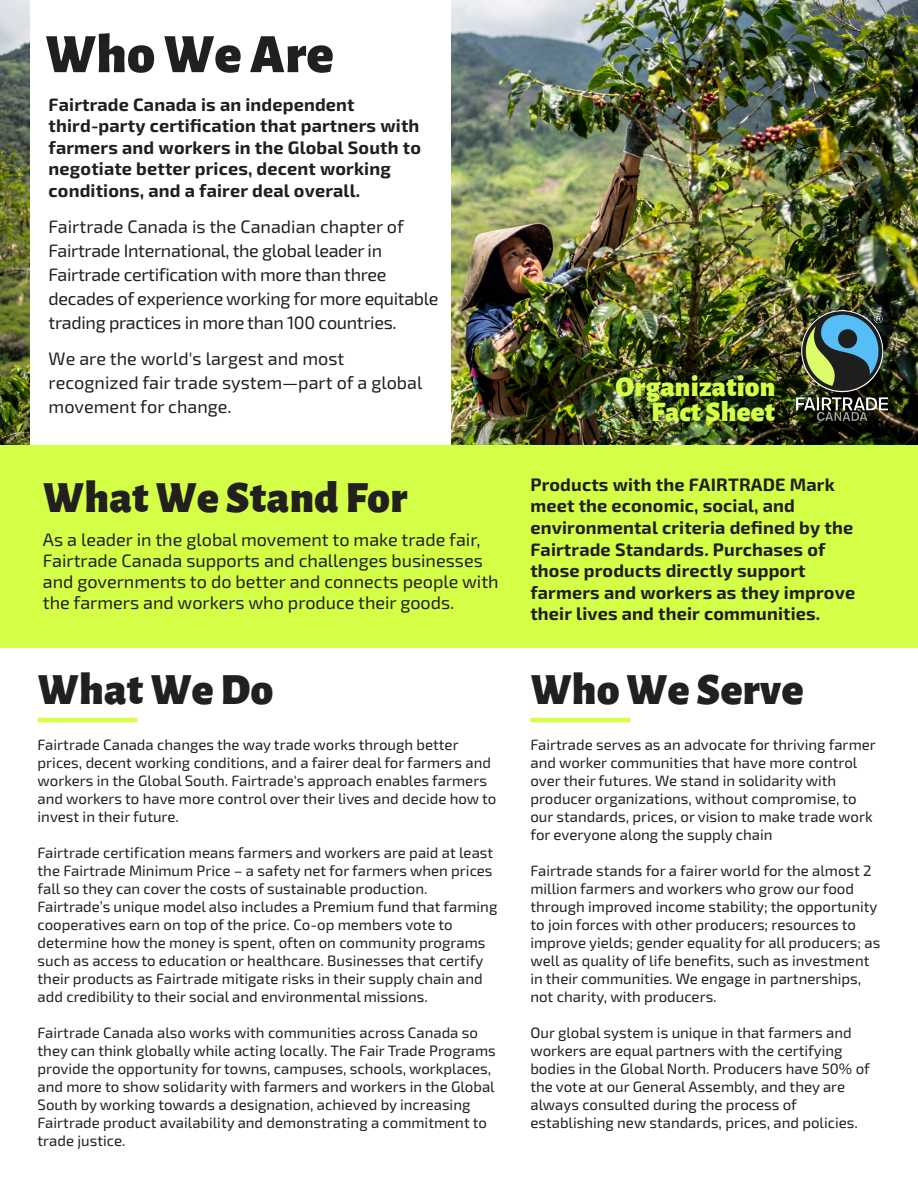
<style>
.page{position:relative;width:918px;height:1188px;background:#fff}
.page>*{position:absolute;margin:0;border:0;box-sizing:border-box;transform-origin:0 0}
.t1{font:900 55.5px "Alegreya Sans";letter-spacing:.01em;color:#221f1f}
.t2{font:900 45px "Alegreya Sans";letter-spacing:.01em;color:#221f1f}
.t3{font:900 28.5px/24.9px "Alegreya Sans";letter-spacing:.01em;color:#d4ff47;text-align:right}
.t4{font:700 18px/21.6px "Exo 2";letter-spacing:.01em;color:#211e1f}
.t5{font:18px/21px "Exo 2";color:#221f1f}
.t6{font:18px/24px "Exo 2";letter-spacing:-.02em;color:#221f1f}
.t7{font:15px/18px "Exo 2";color:#221f1f}
</style>
<div class="page">
<img style="left:0;top:0;width:30px;height:446px">
<img style="left:451px;top:0;width:467px;height:446px">
<div style="left:0;top:446px;width:918px;height:202px;background:#d4ff47"></div>
<hr style="left:38px;top:718px;width:99px;height:4px;background:#d4ff47">
<hr style="left:530px;top:718px;width:100px;height:4px;background:#d4ff47">
<img style="left:796px;top:311px;width:91px;height:110px">
<h1 class="t1" style="left:45px;top:10px;width:290px">Who We Are</h1>
<p class="t4" style="left:49px;top:93px;width:374px">Fairtrade Canada is an independent third-party certification that partners with farmers and workers in the Global South to negotiate better prices, decent working conditions, and a fairer deal overall.</p>
<p class="t6" style="left:49px;top:215px;width:391px">Fairtrade Canada is the Canadian chapter of Fairtrade International, the global leader in Fairtrade certification with more than three decades of experience working for more equitable trading practices in more than 100 countries.</p>
<p class="t5" style="left:49px;top:347px;width:375px;line-height:24px">We are the world's largest and most recognized fair trade system—part of a global movement for change.</p>
<h3 class="t3" style="left:616px;top:372px;width:161px">Organization<br>Fact Sheet</h3>
<h2 class="t2" style="left:43px;top:461px;width:366px">What We Stand For</h2>
<p class="t4" style="left:530px;top:473px;width:326px">Products with the FAIRTRADE Mark meet the economic, social, and environmental criteria defined by the Fairtrade Standards. Purchases of those products directly support farmers and workers as they improve their lives and their communities.</p>
<p class="t5" style="left:43px;top:529px;width:457px">As a leader in the global movement to make trade fair, Fairtrade Canada supports and challenges businesses and governments to do better and connects people with the farmers and workers who produce their goods.</p>
<h2 class="t2" style="left:38px;top:654px;width:237px">What We Do</h2>
<p class="t7" style="left:38px;top:736px;width:460px">Fairtrade Canada changes the way trade works through better prices, decent working conditions, and a fairer deal for farmers and workers in the Global South. Fairtrade's approach enables farmers and workers to have more control over their lives and decide how to invest in their future.</p>
<p class="t7" style="left:38px;top:844px;width:461px">Fairtrade certification means farmers and workers are paid at least the Fairtrade Minimum Price – a safety net for farmers when prices fall so they can cover the costs of sustainable production.<br>Fairtrade’s unique model also includes a Premium fund that farming cooperatives earn on top of the price. Co-op members vote to determine how the money is spent, often on community programs such as access to education or healthcare. Businesses that certify their products as Fairtrade mitigate risks in their supply chain and add credibility to their social and environmental missions.</p>
<p class="t7" style="left:38px;top:1024px;width:460px">Fairtrade Canada also works with communities across Canada so they can think globally while acting locally. The Fair Trade Programs provide the opportunity for towns, campuses, schools, workplaces, and more to show solidarity with farmers and workers in the Global South by working towards a designation, achieved by increasing Fairtrade product availability and demonstrating a commitment to trade justice.</p>
<h2 class="t2" style="left:530px;top:654px;width:275px">Who We Serve</h2>
<p class="t7" style="left:530px;top:736px;width:347px">Fairtrade serves as an advocate for thriving farmer and worker communities that have more control over their futures. We stand in solidarity with producer organizations, without compromise, to our standards, prices, or vision to make trade work for everyone along the supply chain</p>
<p class="t7" style="left:530px;top:862px;width:351px">Fairtrade stands for a fairer world for the almost 2 million farmers and workers who grow our food through improved income stability; the opportunity to join forces with other producers; resources to improve yields; gender equality for all producers; as well as quality of life benefits, such as investment in their communities. We engage in partnerships, not charity, with producers.</p>
<p class="t7" style="left:530px;top:1024px;width:341px">Our global system is unique in that farmers and workers are equal partners with the certifying bodies in the Global North. Producers have 50% of the vote at our General Assembly, and they are always consulted during the process of establishing new standards, prices, and policies.</p>
</div>
